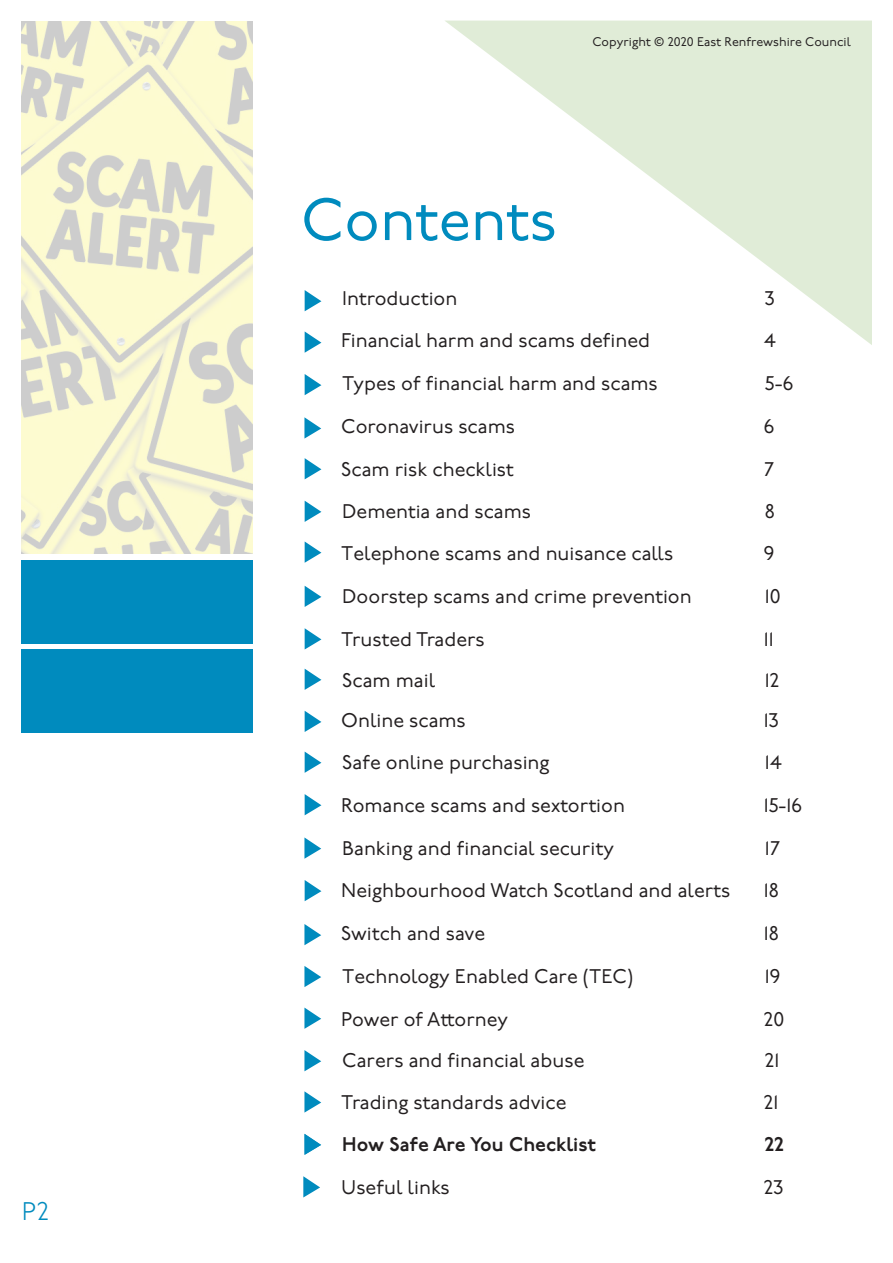
<style>
.page{position:relative;width:893px;height:1263px;background:#fff}
.page>*{position:absolute;margin:0;border:0;box-sizing:border-box;transform-origin:0 0}
.t1{font:59.25px "P22 Underground";color:#008bbe}
.t2{font:300 25.5px "P22 Underground";color:#008bbe}
.t3{font:19.8px "P22 Underground";color:#231f20}
.t4{font:600 19.8px "P22 Underground";color:#231f20}
.t5{font:12.6px "P22 Underground";color:#231f20}
</style>
<div class="page">
<div style="left:21px;top:560px;width:247px;height:83px;background:#008bbe"></div>
<div style="left:21px;top:649px;width:247px;height:84px;background:#008bbe"></div>
<div style="left:253px;top:21px;width:625px;height:748px;background:#fff"></div>
<svg style="left:445px;top:21px;width:427px;height:324px"></svg>
<svg style="left:305px;top:290px;width:16px;height:21px"></svg>
<svg style="left:305px;top:331px;width:16px;height:22px"></svg>
<svg style="left:305px;top:374px;width:16px;height:21px"></svg>
<svg style="left:305px;top:458px;width:16px;height:21px"></svg>
<svg style="left:305px;top:501px;width:16px;height:21px"></svg>
<svg style="left:305px;top:541px;width:16px;height:22px"></svg>
<svg style="left:305px;top:586px;width:16px;height:21px"></svg>
<svg style="left:305px;top:628px;width:16px;height:21px"></svg>
<svg style="left:305px;top:669px;width:16px;height:21px"></svg>
<svg style="left:305px;top:711px;width:16px;height:21px"></svg>
<svg style="left:305px;top:752px;width:16px;height:21px"></svg>
<svg style="left:305px;top:794px;width:16px;height:21px"></svg>
<svg style="left:304px;top:837px;width:17px;height:22px"></svg>
<svg style="left:305px;top:880px;width:16px;height:21px"></svg>
<svg style="left:304px;top:966px;width:17px;height:21px"></svg>
<svg style="left:304px;top:1007px;width:17px;height:22px"></svg>
<svg style="left:304px;top:1050px;width:17px;height:21px"></svg>
<svg style="left:304px;top:1091px;width:17px;height:21px"></svg>
<svg style="left:304px;top:1134px;width:17px;height:21px"></svg>
<svg style="left:303px;top:1176px;width:17px;height:21px"></svg>
<svg style="left:304px;top:924px;width:17px;height:21px"></svg>
<svg style="left:304px;top:417px;width:17px;height:22px"></svg>
<p class="t2" style="left:22px;top:1197px;width:29px">P2</p>
<p class="t5" style="left:592px;top:34px;width:260px">Copyright © 2020 East Renfrewshire Council</p>
<h1 class="t1" style="left:301px;top:187px;width:257px">Contents</h1>
<p class="t3" style="left:342px;top:288px;width:117px">Introduction</p>
<p class="t3" style="left:765px;top:288px;width:12px">3</p>
<p class="t3" style="left:341px;top:330px;width:310px">Financial harm and scams defined</p>
<p class="t3" style="left:764px;top:330px;width:14px">4</p>
<p class="t3" style="left:342px;top:372px;width:317px">Types of financial harm and scams</p>
<p class="t3" style="left:765px;top:372px;width:30px">5-6</p>
<p class="t3" style="left:341px;top:415px;width:175px">Coronavirus scams</p>
<p class="t3" style="left:764px;top:415px;width:12px">6</p>
<p class="t3" style="left:341px;top:458px;width:174px">Scam risk checklist</p>
<p class="t3" style="left:764px;top:458px;width:12px">7</p>
<p class="t3" style="left:342px;top:500px;width:190px">Dementia and scams</p>
<p class="t3" style="left:765px;top:500px;width:12px">8</p>
<p class="t3" style="left:341px;top:542px;width:334px">Telephone scams and nuisance calls</p>
<p class="t3" style="left:764px;top:542px;width:12px">9</p>
<p class="t3" style="left:342px;top:585px;width:351px">Doorstep scams and crime prevention</p>
<p class="t3" style="left:765px;top:585px;width:17px">10</p>
<p class="t3" style="left:341px;top:628px;width:145px">Trusted Traders</p>
<p class="t3" style="left:764px;top:628px;width:11px">11</p>
<p class="t3" style="left:342px;top:669px;width:94px">Scam mail</p>
<p class="t3" style="left:765px;top:669px;width:16px">12</p>
<p class="t3" style="left:341px;top:709px;width:126px">Online scams</p>
<p class="t3" style="left:764px;top:709px;width:17px">13</p>
<p class="t3" style="left:342px;top:752px;width:209px">Safe online purchasing</p>
<p class="t3" style="left:765px;top:752px;width:19px">14</p>
<p class="t3" style="left:341px;top:794px;width:285px">Romance scams and sextortion</p>
<p class="t3" style="left:764px;top:794px;width:40px">15-16</p>
<p class="t3" style="left:342px;top:837px;width:273px">Banking and financial security</p>
<p class="t3" style="left:765px;top:837px;width:17px">17</p>
<p class="t3" style="left:341px;top:879px;width:391px">Neighbourhood Watch Scotland and alerts</p>
<p class="t3" style="left:764px;top:879px;width:17px">18</p>
<p class="t3" style="left:341px;top:922px;width:145px">Switch and save</p>
<p class="t3" style="left:764px;top:922px;width:17px">18</p>
<p class="t3" style="left:342px;top:965px;width:292px">Technology Enabled Care (TEC)</p>
<p class="t3" style="left:765px;top:965px;width:17px">19</p>
<p class="t3" style="left:341px;top:1008px;width:168px">Power of Attorney</p>
<p class="t3" style="left:764px;top:1008px;width:22px">20</p>
<p class="t3" style="left:342px;top:1049px;width:244px">Carers and financial abuse</p>
<p class="t3" style="left:765px;top:1049px;width:16px">21</p>
<p class="t3" style="left:341px;top:1091px;width:227px">Trading standards advice</p>
<p class="t3" style="left:764px;top:1091px;width:16px">21</p>
<p class="t4" style="left:342px;top:1133px;width:255px">How Safe Are You Checklist</p>
<p class="t4" style="left:765px;top:1133px;width:20px">22</p>
<p class="t3" style="left:341px;top:1177px;width:110px">Useful links</p>
<p class="t3" style="left:764px;top:1177px;width:21px">23</p>
</div>
